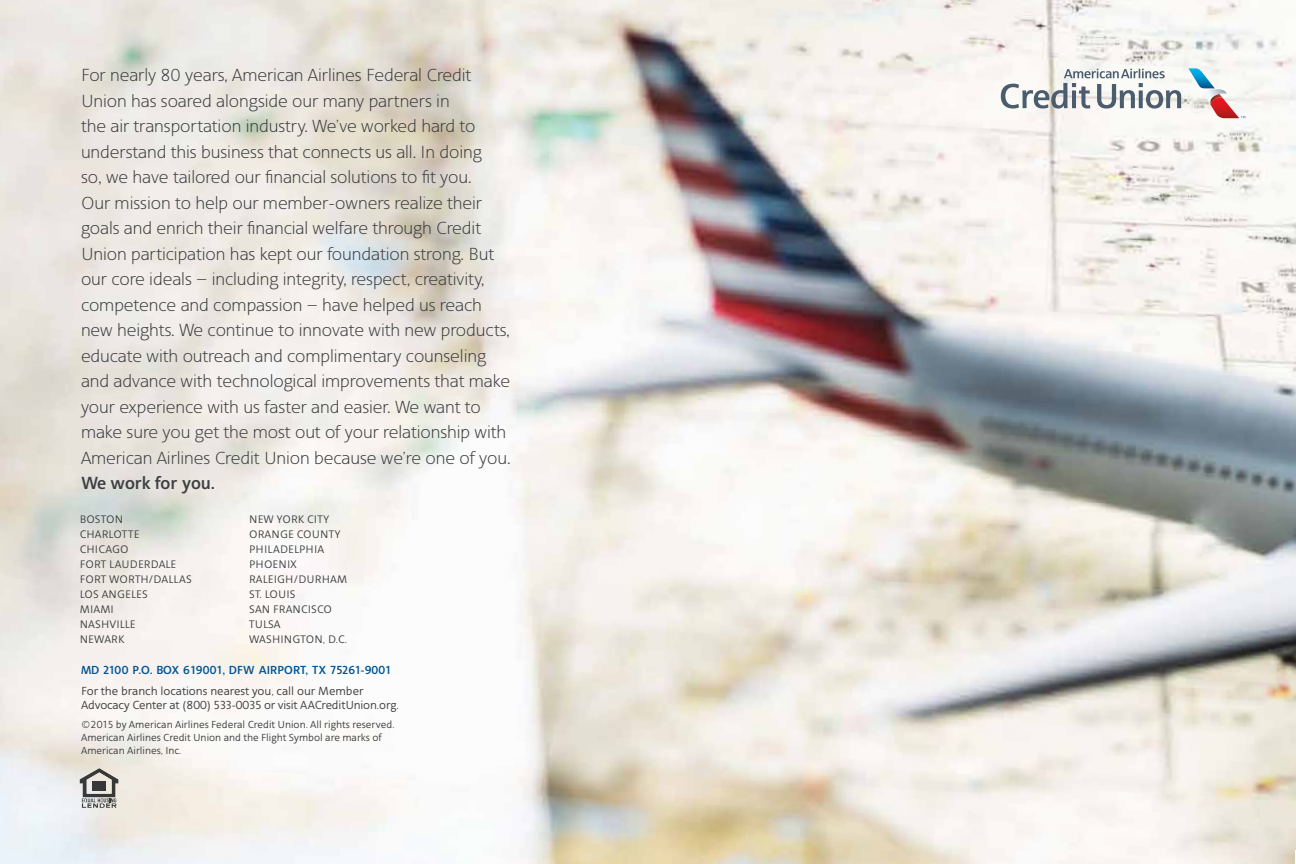
<style>
.page{position:relative;width:1296px;height:864px;background:#fff}
.page>*{position:absolute;margin:0;border:0;box-sizing:border-box;transform-origin:0 0}
.t1{font:300 18px/25.5px "American Sans";letter-spacing:-.005em;color:#3e3f41}
.t2{font:500 18px "American Sans";letter-spacing:-.005em;color:#3e3f41}
.t3{font:12px/14.4px "American Sans";letter-spacing:-.01em;color:#3e3f41}
.t4{font:500 12px "American Sans";letter-spacing:-.05em;color:#005495}
.t5{font:11.25px/15px "American Sans";letter-spacing:.01em;color:#3e3f41}
.t6{font:10.5px/12.6px "American Sans";color:#3e3f41}
</style>
<div class="page">
<img style="left:0;top:0;width:1296px;height:864px">
<svg style="left:1001px;top:69px;width:180px;height:40px"></svg>
<svg style="left:1189px;top:68px;width:56px;height:50px"></svg>
<img style="left:80px;top:768px;width:38px;height:29px">
<img style="left:87px;top:772px;width:25px;height:22px">
<svg style="left:93px;top:782px;width:13px;height:8px"></svg>
<svg style="left:82px;top:798px;width:35px;height:10px"></svg>
<p class="t1" style="left:81px;top:63px;width:431px">For nearly 80 years, American Airlines Federal Credit Union has soared alongside our many partners in<br>the air transportation industry. We’ve worked hard to understand this business that connects us all. In doing<br>so, we have tailored our financial solutions to fit you.<br>Our mission to help our member-owners realize their goals and enrich their financial welfare through Credit Union participation has kept our foundation strong. But our core ideals − including integrity, respect, creativity, competence and compassion − have helped us reach new heights. We continue to innovate with new products, educate with outreach and complimentary counseling and advance with technological improvements that make your experience with us faster and easier. We want to make sure you get the most out of your relationship with American Airlines Credit Union because we’re one of you.</p>
<p class="t2" style="left:81px;top:473px;width:136px">We work for you.</p>
<p class="t5" style="left:80px;top:511px;width:114px">BOSTON<br>CHARLOTTE<br>CHICAGO<br>FORT LAUDERDALE<br>FORT WORTH/DALLAS<br>LOS ANGELES<br>MIAMI<br>NASHVILLE<br>NEWARK</p>
<p class="t5" style="left:249px;top:511px;width:100px">NEW YORK CITY<br>ORANGE COUNTY<br>PHILADELPHIA<br>PHOENIX<br>RALEIGH/DURHAM<br>ST. LOUIS<br>SAN FRANCISCO<br>TULSA<br>WASHINGTON, D.C.</p>
<p class="t4" style="left:81px;top:663px;width:313px">MD 2100 P.O. BOX 619001, DFW AIRPORT, TX 75261-9001</p>
<p class="t3" style="left:81px;top:683px;width:319px">For the branch locations nearest you, call our Member<br>Advocacy Center at (800) 533-0035 or visit AACreditUnion.org.</p>
<p class="t6" style="left:81px;top:719px;width:315px">© 2015 by American Airlines Federal Credit Union. All rights reserved.<br>American Airlines Credit Union and the Flight Symbol are marks of<br>American Airlines, Inc.</p>
</div>
